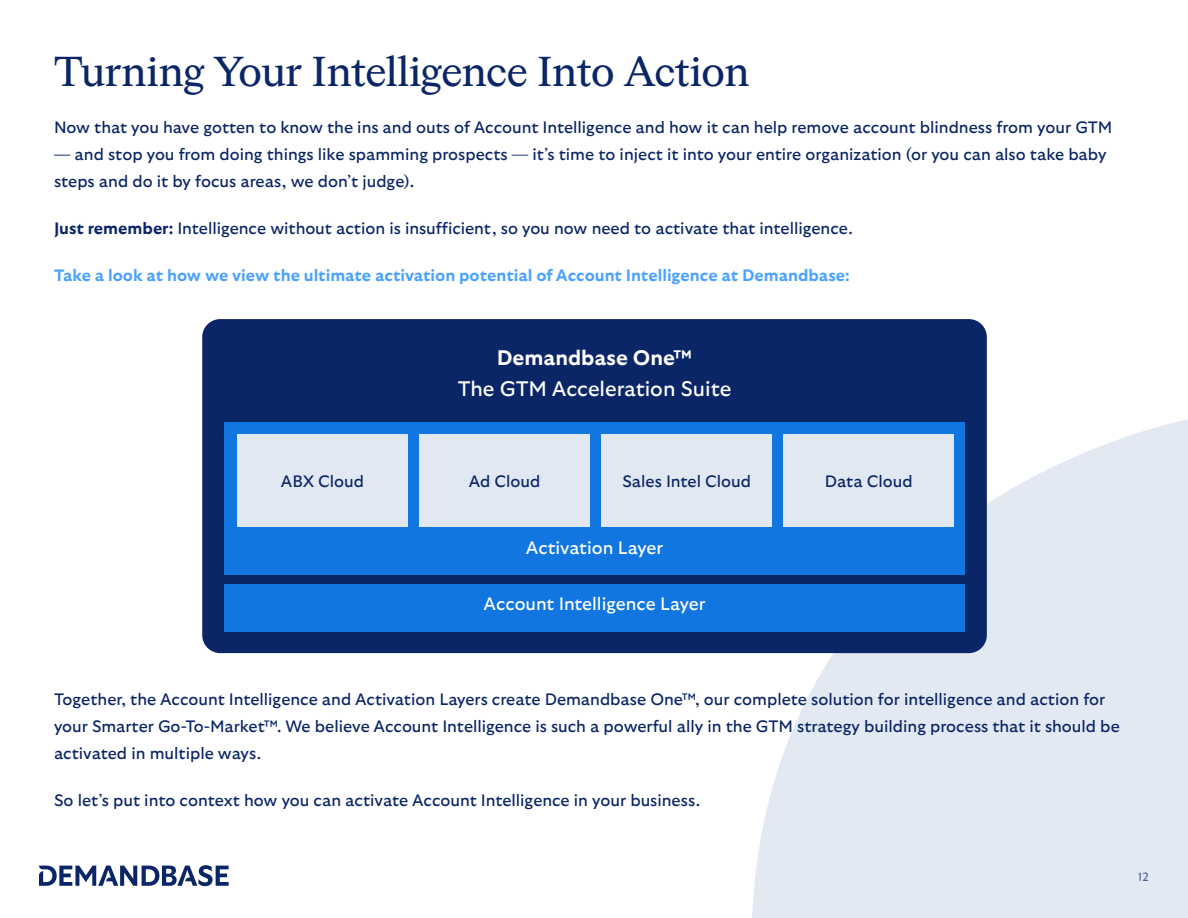
<style>
.page{position:relative;width:1188px;height:918px;background:#fff}
.page>*{position:absolute;margin:0;border:0;box-sizing:border-box;transform-origin:0 0}
.t1{font:500 40.5px "HW Cigars";letter-spacing:-.015em;color:#0b2666}
.t2{font:21px "GT Ultra";color:#fff}
.t3{font:700 21px "GT Ultra";color:#fff}
.t4{font:18px "GT Ultra";letter-spacing:-.005em;color:#fff}
.t5{font:16.5px/27px "GT Ultra";color:#0b2666}
.t6{font:700 16.5px "GT Ultra";color:#4ca2fe}
.t7{font:12px "GT Ultra";color:#4f6391}
.s1{font-weight:700}
</style>
<div class="page">
<svg style="left:752px;top:419px;width:436px;height:499px;background:#e4eaf3"></svg>
<div style="left:202px;top:319px;width:785px;height:334px;background:#0b2666;border-radius:18px"></div>
<div style="left:224px;top:422px;width:741px;height:152px;background:#1176e0"></div>
<div style="left:224px;top:584px;width:741px;height:48px;background:#1176e0"></div>
<div style="left:237px;top:434px;width:171px;height:93px;background:#e1e8f1"></div>
<div style="left:419px;top:434px;width:171px;height:93px;background:#e1e8f1"></div>
<div style="left:601px;top:434px;width:171px;height:93px;background:#e1e8f1"></div>
<div style="left:783px;top:434px;width:171px;height:93px;background:#e1e8f1"></div>
<svg style="left:39px;top:865px;width:190px;height:21px"></svg>
<h1 class="t1" style="left:54px;top:44px;width:697px">Turning Your Intelligence Into Action</h1>
<p class="t5" style="left:54px;top:114px;width:1060px">Now that you have gotten to know the ins and outs of Account Intelligence and how it can help remove account blindness from your GTM –– and stop you from doing things like spamming prospects –– it’s time to inject it into your entire organization (or you can also take baby steps and do it by focus areas, we don’t judge).</p>
<p class="t5" style="left:54px;top:215px;width:800px"><span class="s1">Just remember:</span> Intelligence without action is insufficient, so you now need to activate that intelligence.</p>
<p class="t6" style="left:54px;top:266px;width:797px">Take a look at how we view the ultimate activation potential of Account Intelligence at Demandbase:</p>
<p class="t3" style="left:497px;top:346px;width:197px">Demandbase One™</p>
<p class="t2" style="left:458px;top:377px;width:275px">The GTM Acceleration Suite</p>
<p class="t5" style="left:281px;top:468px;width:85px">ABX Cloud</p>
<p class="t5" style="left:469px;top:468px;width:73px">Ad Cloud</p>
<p class="t5" style="left:622px;top:468px;width:130px">Sales Intel Cloud</p>
<p class="t5" style="left:825px;top:468px;width:89px">Data Cloud</p>
<p class="t4" style="left:526px;top:537px;width:139px">Activation Layer</p>
<p class="t4" style="left:484px;top:594px;width:223px">Account Intelligence Layer</p>
<p class="t5" style="left:54px;top:686px;width:1067px">Together, the Account Intelligence and Activation Layers create Demandbase One™, our complete solution for intelligence and action for your Smarter Go-To-Market™. We believe Account Intelligence is such a powerful ally in the GTM strategy building process that it should be activated in multiple ways.</p>
<p class="t5" style="left:54px;top:787px;width:648px">So let’s put into context how you can activate Account Intelligence in your business.</p>
<p class="t7" style="left:1138px;top:870px;width:13px">12</p>
</div>
